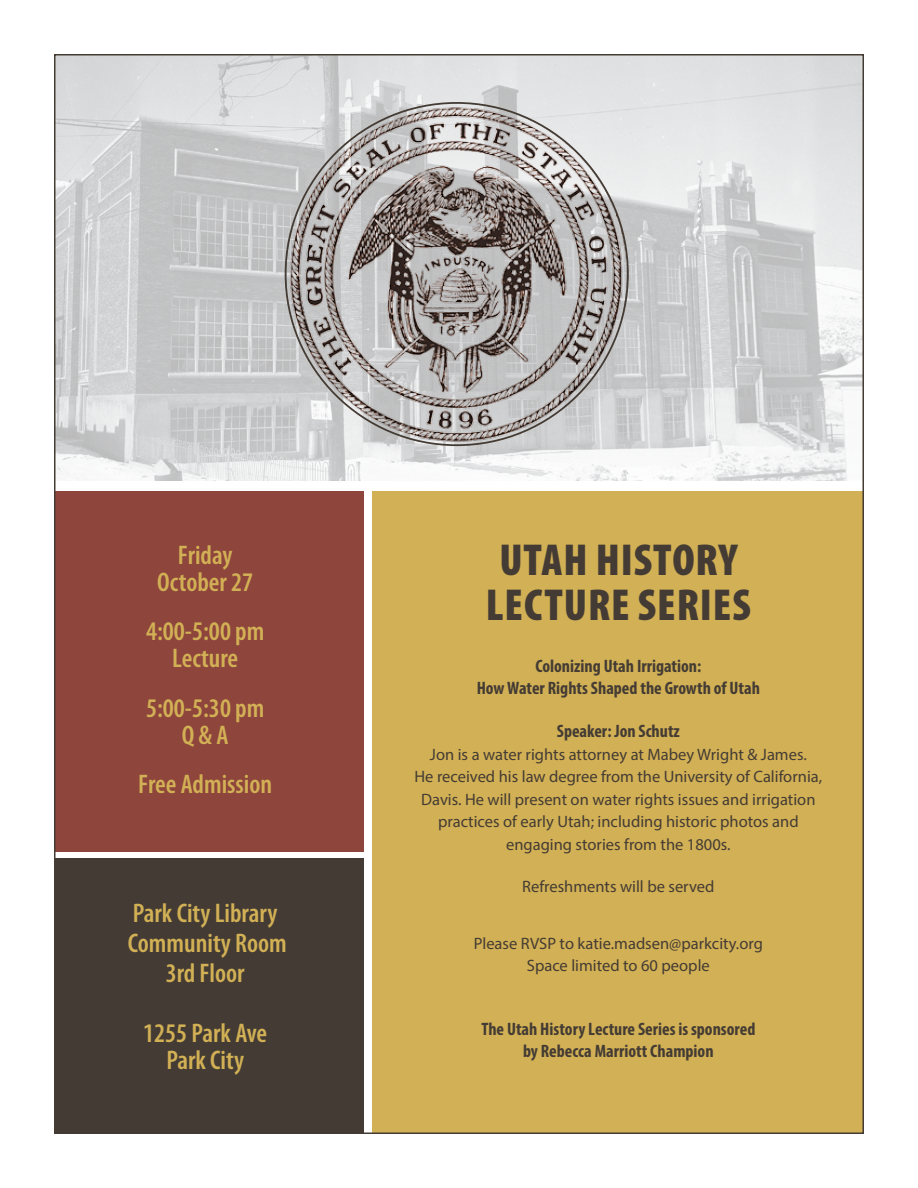
<style>
.page{position:relative;width:918px;height:1188px;background:#fff}
.page>*{position:absolute;margin:0;border:0;box-sizing:border-box;transform-origin:0 0}
.t1{font:900 condensed 45px/45px "Myriad Pro";letter-spacing:.02em;color:#443c34}
.t2{font:600 condensed 27px/27px "Myriad Pro";color:#d2b055;text-align:center}
.t3{font:700 condensed 18px/21.6px "Myriad Pro";color:#443c34;text-align:center}
.t4{font:16.5px/22.5px "Myriad Pro";color:#443c34;text-align:center}
</style>
<div class="page">
<img style="left:57px;top:57px;width:804px;height:424px">
<div style="left:373px;top:491px;width:491px;height:643px;background:#d2b055"></div>
<div style="left:54px;top:491px;width:309px;height:361px;background:#8e453c"></div>
<div style="left:54px;top:859px;width:309px;height:275px;background:#443c34"></div>
<img style="left:286px;top:103px;width:342px;height:342px;border-radius:171px">
<h2 class="t2" style="left:157px;top:542px;width:97px">Friday<br>October 27</h2>
<h2 class="t2" style="left:146px;top:618px;width:120px">4:00-5:00 pm<br>Lecture</h2>
<h2 class="t2" style="left:146px;top:695px;width:120px">5:00-5:30 pm<br>Q &amp; A</h2>
<h2 class="t2" style="left:138px;top:771px;width:135px">Free Admission</h2>
<h2 class="t2" style="left:128px;top:898px;width:161px;line-height:30px">Park City Library<br>Community Room<br>3rd Floor</h2>
<h2 class="t2" style="left:143px;top:1020px;width:126px">1255 Park Ave<br>Park City</h2>
<h1 class="t1" style="left:486px;top:538px;width:266px">UTAH HISTORY<br>LECTURE SERIES</h1>
<p class="t3" style="left:477px;top:655px;width:285px">Colonizing Utah Irrigation:<br>How Water Rights Shaped the Growth of Utah</p>
<p class="t3" style="left:557px;top:720px;width:125px">Speaker: Jon Schutz</p>
<p class="t4" style="left:415px;top:742px;width:409px">Jon is a water rights attorney at Mabey Wright &amp; James.<br>He received his law degree from the University of California, Davis. He will present on water rights issues and irrigation practices of early Utah; including historic photos and engaging stories from the 1800s.</p>
<p class="t4" style="left:522px;top:875px;width:194px">Refreshments will be served</p>
<p class="t4" style="left:474px;top:932px;width:291px">Please RVSP to katie.madsen@parkcity.org<br>Space limited to 60 people</p>
<p class="t3" style="left:481px;top:1018px;width:276px">The Utah History Lecture Series is sponsored by Rebecca Marriott Champion</p>
</div>
